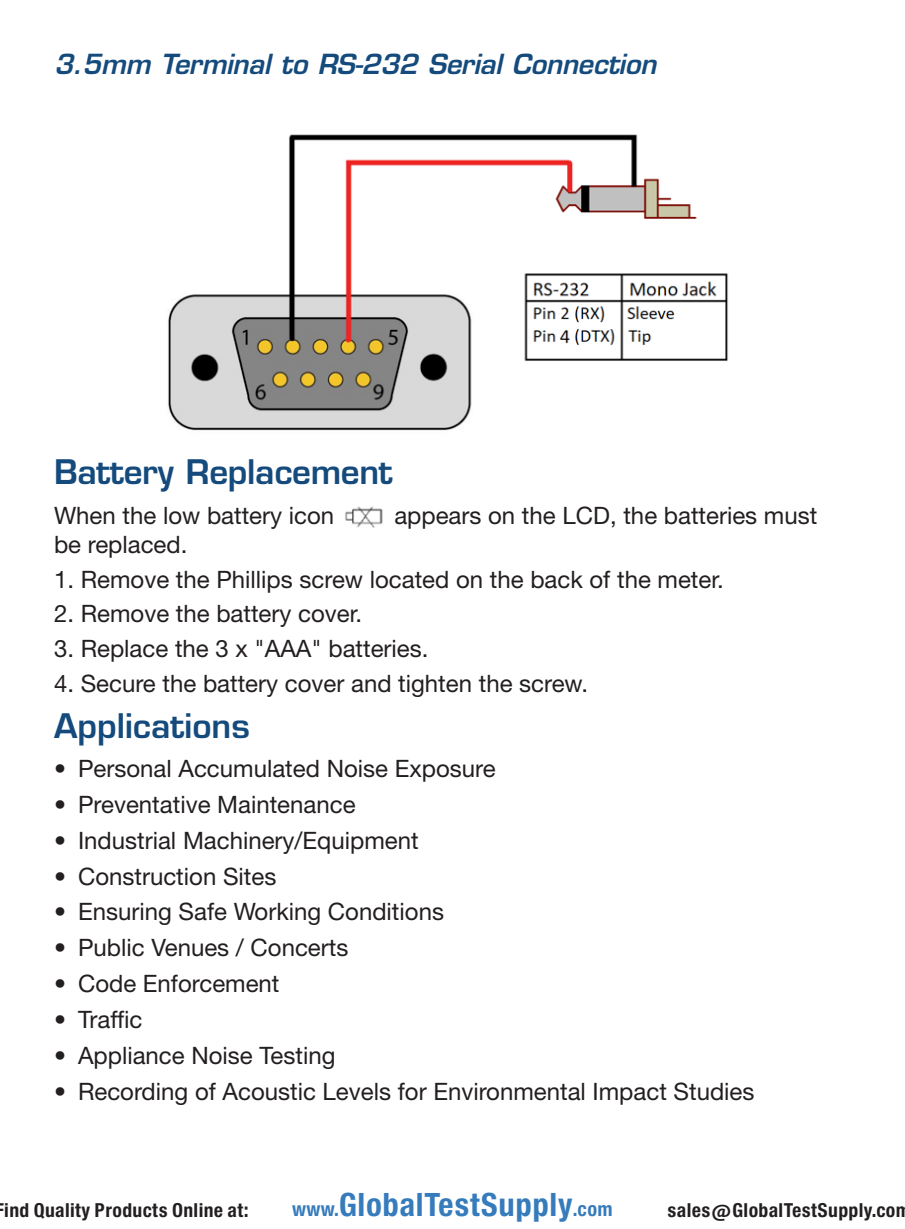
<style>
.page{position:relative;width:905px;height:1229px;background:#fff}
.page>*{position:absolute;margin:0;border:0;box-sizing:border-box;transform-origin:0 0}
.t1{font:600 33px "Eurostile LT Std";letter-spacing:-.01em;color:#144a7c}
.t2{font:30.6px "Europa Gro Nr 2 SBOP Bol Con";letter-spacing:.02em;color:#367bbc}
.t3{font:italic 600 27px "Eurostile LT Std";letter-spacing:-.01em;color:#144a7c}
.t4{font:24px "Helvetica Neue LT Std";color:#231f20}
.t5{font:18.3px "Europa Gro Nr 2 SBOP Bol Con";letter-spacing:.02em;color:#231f20}
.s1{font-size:18.9px}
</style>
<div class="page">
<img style="left:168px;top:134px;width:560px;height:297px">
<img style="left:345px;top:506px;width:38px;height:22px">
<p class="t3" style="left:54px;top:47px;width:603px">3.5mm Terminal to RS-232 Serial Connection</p>
<h1 class="t1" style="left:54px;top:451px;width:340px">Battery Replacement</h1>
<p class="t4" style="left:54px;top:501px;width:282px">When the low battery icon</p>
<p class="t4" style="left:394px;top:501px;width:424px">appears on the LCD, the batteries must</p>
<p class="t4" style="left:54px;top:530px;width:135px">be replaced.</p>
<p class="t4" style="left:54px;top:564px;width:671px">1. Remove the Phillips screw located on the back of the meter.</p>
<p class="t4" style="left:54px;top:599px;width:310px">2. Remove the battery cover.</p>
<p class="t4" style="left:54px;top:634px;width:376px">3. Replace the 3 x "AAA" batteries.</p>
<p class="t4" style="left:54px;top:669px;width:535px">4. Secure the battery cover and tighten the screw.</p>
<h1 class="t1" style="left:54px;top:704px;width:197px">Applications</h1>
<p class="t4" style="left:54px;top:754px;width:443px">• Personal Accumulated Noise Exposure</p>
<p class="t4" style="left:54px;top:790px;width:303px">• Preventative Maintenance</p>
<p class="t4" style="left:54px;top:826px;width:366px">• Industrial Machinery/Equipment</p>
<p class="t4" style="left:54px;top:861px;width:224px">• Construction Sites</p>
<p class="t4" style="left:54px;top:897px;width:391px">• Ensuring Safe Working Conditions</p>
<p class="t4" style="left:54px;top:933px;width:296px">• Public Venues / Concerts</p>
<p class="t4" style="left:54px;top:969px;width:227px">• Code Enforcement</p>
<p class="t4" style="left:54px;top:1005px;width:90px">• Traffic</p>
<p class="t4" style="left:54px;top:1040px;width:283px">• Appliance Noise Testing</p>
<p class="t4" style="left:54px;top:1076px;width:702px">• Recording of Acoustic Levels for Environmental Impact Studies</p>
<p class="t5" style="left:4px;top:1198px;width:245px">ind Quality Products Online at:</p>
<p class="t2" style="left:292px;top:1186px;width:322px"><span class="s1">www.</span>GlobalTestSupply<span class="s1">.com</span></p>
<p class="t5" style="left:667px;top:1198px;width:244px">sales@GlobalTestSupply.com</p>
</div>
